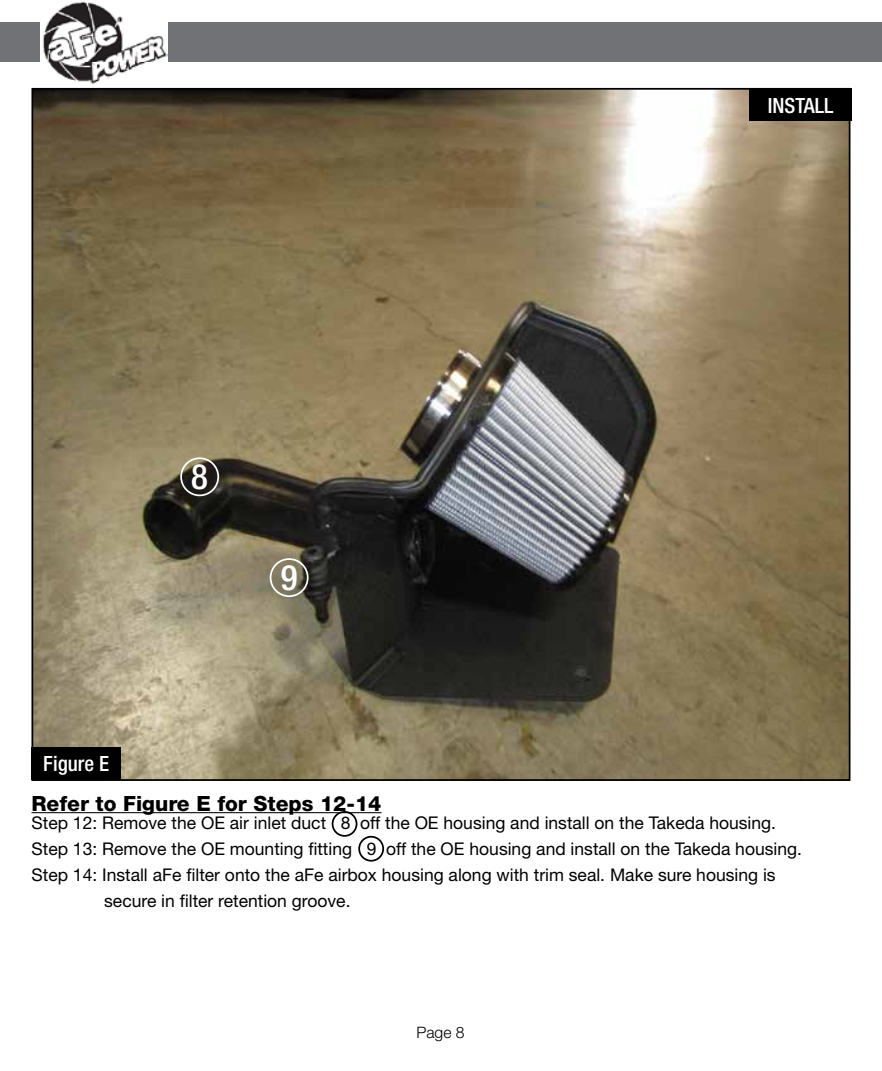
<style>
.page{position:relative;width:882px;height:1071px;background:#fff}
.page>*{position:absolute;margin:0;border:0;box-sizing:border-box;transform-origin:0 0}
.t1{font:500 condensed 35px "Helvetica Neue";color:#fff}
.t2{font:800 21px "Helvetica Neue";color:#000}
.t3{font:500 condensed 21px "Helvetica Neue";color:#fff}
.t4{font:17.5px "Helvetica Neue";color:#000}
.t5{font:300 15.75px "Helvetica Neue";color:#000}
</style>
<div class="page">
<div style="left:0;top:23px;width:882px;height:39px;background:#717275"></div>
<img style="left:40px;top:1px;width:127px;height:83px">
<img style="left:35px;top:91px;width:812px;height:687px">
<hr style="left:32px;top:812px;width:350px;height:1px;background:#000">
<div style="left:32px;top:747px;width:89px;height:33px;background:#000"></div>
<div style="left:749px;top:88px;width:103px;height:33px;background:#000"></div>
<div style="left:180px;top:457px;width:39px;height:39px;border:2px solid #fff;border-radius:50%"></div>
<div style="left:270px;top:558px;width:39px;height:39px;border:2px solid #fff;border-radius:50%"></div>
<div style="left:332px;top:811px;width:25px;height:26px;border:2px solid #000;border-radius:50%"></div>
<div style="left:358px;top:836px;width:26px;height:26px;border:2px solid #000;border-radius:50%"></div>
<p class="t3" style="left:43px;top:751px;width:67px">Figure E</p>
<h1 class="t1" style="left:191px;top:455px;width:18px">8</h1>
<h1 class="t1" style="left:281px;top:556px;width:18px">9</h1>
<p class="t3" style="left:768px;top:93px;width:67px">INSTALL</p>
<p class="t2" style="left:32px;top:791px;width:352px">Refer to Figure E for Steps 12-14</p>
<p class="t4" style="left:32px;top:812px;width:746px">Step 12: Remove the OE air inlet duct 8 off the OE housing and install on the Takeda housing.</p>
<p class="t4" style="left:32px;top:838px;width:772px">Step 13: Remove the OE mounting fitting 9 off the OE housing and install on the Takeda housing.</p>
<p class="t4" style="left:32px;top:865px;width:746px">Step 14: Install aFe filter onto the aFe airbox housing along with trim seal. Make sure housing is</p>
<p class="t4" style="left:104px;top:891px;width:248px">secure in filter retention groove.</p>
<p class="t5" style="left:416px;top:1023px;width:50px">Page 8</p>
</div>
